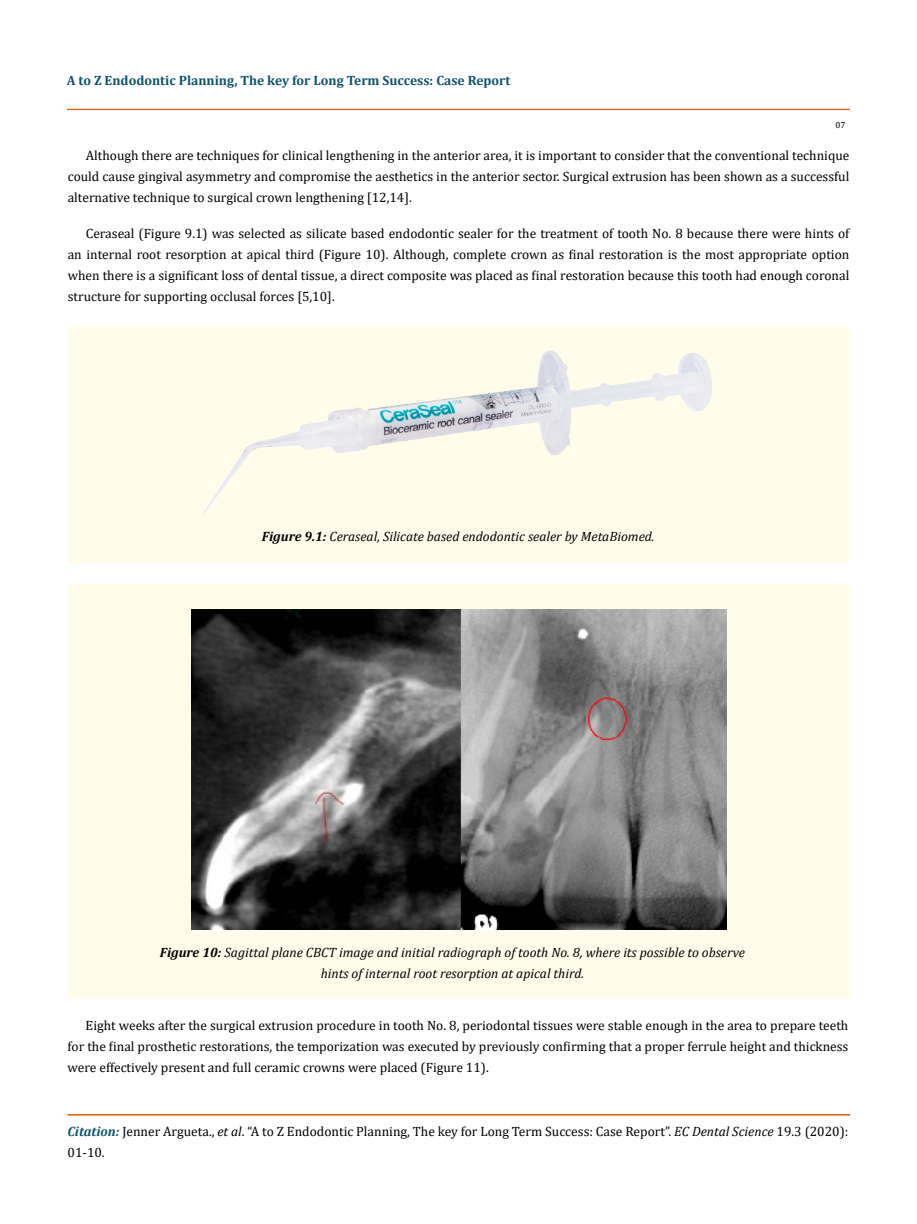
<style>
.page{position:relative;width:917px;height:1224px;background:#fff}
.page>*{position:absolute;margin:0;border:0;box-sizing:border-box;transform-origin:0 0}
.t1{font:13.5px/21px "Cambria";color:#000;text-align:justify}
.t2{font:italic 13.5px/21px "Cambria";color:#000;text-align:center}
.t3{font:700 13.5px "Cambria";color:#0e546a}
.t4{font:9px "Cambria";color:#000}
.s1{font-weight:700}
.s2{font-weight:700;font-style:italic;color:#0e546a}
.s3{font-style:italic}
</style>
<div class="page">
<div style="left:67px;top:109px;width:782px;height:1px;border:1px solid #e05d1a"></div>
<hr style="left:68px;top:1115px;width:781px;height:1px;background:#e05d1a">
<div style="left:68px;top:1114px;width:781px;height:1px;border:1px solid #e05d1a"></div>
<div style="left:68px;top:327px;width:781px;height:235px;background:#fffde9"></div>
<img style="left:202px;top:350px;width:510px;height:165px">
<div style="left:68px;top:584px;width:781px;height:415px;background:#fffde9"></div>
<img style="left:191px;top:609px;width:535px;height:320px">
<p class="t3" style="left:67px;top:71px;width:445px">A to Z Endodontic Planning, The key for Long Term Success: Case Report</p>
<p class="t4" style="left:835px;top:120px;width:11px">07</p>
<p class="t1" style="left:68px;top:145px;width:783px;text-indent:18px">Although there are techniques for clinical lengthening in the anterior area, it is important to consider that the conventional technique could cause gingival asymmetry and compromise the aesthetics in the anterior sector. Surgical extrusion has been shown as a successful alternative technique to surgical crown lengthening [12,14].</p>
<p class="t1" style="left:68px;top:223px;width:783px;text-indent:18px">Ceraseal (Figure 9.1) was selected as silicate based endodontic sealer for the treatment of tooth No. 8 because there were hints of an internal root resorption at apical third (Figure 10). Although, complete crown as final restoration is the most appropriate option when there is a significant loss of dental tissue, a direct composite was placed as final restoration because this tooth had enough coronal structure for supporting occlusal forces [5,10].</p>
<p class="t2" style="left:262px;top:525px;width:394px"><span class="s1">Figure 9.1:</span> Ceraseal, Silicate based endodontic sealer by MetaBiomed.</p>
<p class="t2" style="left:160px;top:942px;width:587px"><span class="s1">Figure 10:</span> Sagittal plane CBCT image and initial radiograph of tooth No. 8, where its possible to observe hints of internal root resorption at apical third.</p>
<p class="t1" style="left:68px;top:1015px;width:782px;text-indent:18px">Eight weeks after the surgical extrusion procedure in tooth No. 8, periodontal tissues were stable enough in the area to prepare teeth for the final prosthetic restorations, the temporization was executed by previously confirming that a proper ferrule height and thickness were effectively present and full ceramic crowns were placed (Figure 11).</p>
<p class="t1" style="left:68px;top:1121px;width:782px"><span class="s2">Citation:</span> Jenner Argueta., <span class="s3">et al</span>. “A to Z Endodontic Planning, The key for Long Term Success: Case Report”. <span class="s3">EC Dental Science</span> 19.3 (2020):<br>01-10.</p>
</div>
